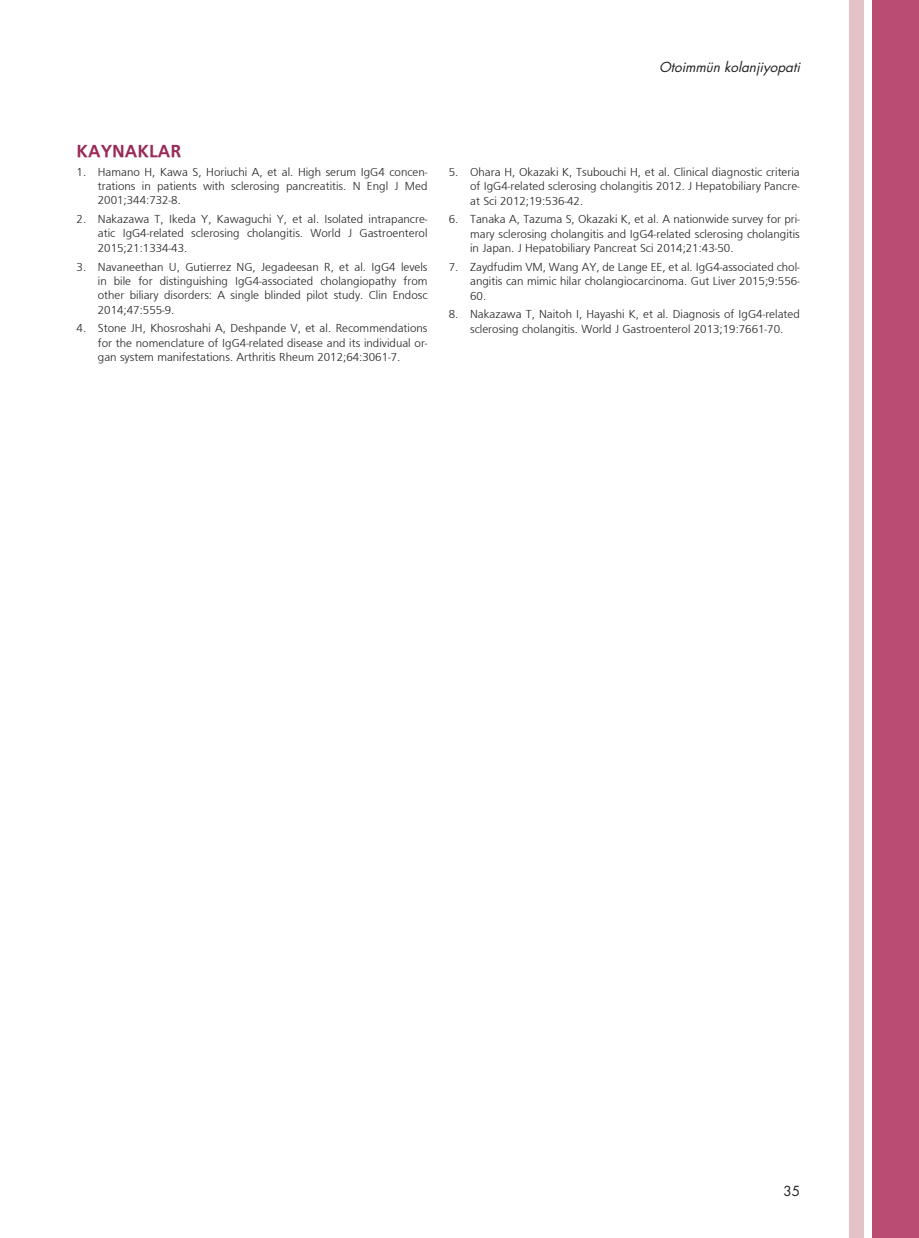
<style>
.page{position:relative;width:919px;height:1238px;background:#fff}
.page>*{position:absolute;margin:0;border:0;box-sizing:border-box;transform-origin:0 0}
.t1{font:700 18px "Fruga Sans";color:#982b58}
.t2{font:italic 13.5px "Futura OTF";color:#231f20}
.t3{font:13.5px "Futura OTF";color:#231f20}
.t4{font:300 12px/14.4px "Fruga Sans";color:#231f20;text-align:justify}
</style>
<div class="page">
<div style="left:872px;top:0;width:46px;height:1237px;background:#ba4b73"></div>
<div style="left:848px;top:0;width:15px;height:1237px;background:#e5c1c8"></div>
<p class="t2" style="left:659px;top:59px;width:142px">Otoimmün kolanjiyopati</p>
<h1 class="t1" style="left:77px;top:140px;width:106px">KAYNAKLAR</h1>
<p class="t4" style="left:98px;top:164px;width:331px;text-indent:-21px">1. Hamano H, Kawa S, Horiuchi A, et al. High serum IgG4 concen&shy;trations in patients with sclerosing pancreatitis. N Engl J Med 2001;344:732-8.</p>
<p class="t4" style="left:98px;top:212px;width:331px;text-indent:-21px">2. Nakazawa T, Ikeda Y, Kawaguchi Y, et al. Isolated intrapancre&shy;atic IgG4-related sclerosing cholangitis. World J Gastroenterol 2015;21:1334-43.</p>
<p class="t4" style="left:98px;top:259px;width:331px;text-indent:-21px">3. Navaneethan U, Gutierrez NG, Jegadeesan R, et al. IgG4 levels in bile for distinguishing IgG4-associated cholangiopathy from other biliary disorders: A single blinded pilot study. Clin Endosc 2014;47:555-9.</p>
<p class="t4" style="left:98px;top:321px;width:331px;text-indent:-21px">4. Stone JH, Khosroshahi A, Deshpande V, et al. Recommendations for the nomenclature of IgG4-related disease and its individual or&shy;gan system manifestations. Arthritis Rheum 2012;64:3061-7.</p>
<p class="t4" style="left:470px;top:164px;width:331px;text-indent:-21px">5. Ohara H, Okazaki K, Tsubouchi H, et al. Clinical diagnostic criteria of IgG4-related sclerosing cholangitis 2012. J Hepatobiliary Pancre&shy;at Sci 2012;19:536-42.</p>
<p class="t4" style="left:470px;top:212px;width:331px;text-indent:-21px">6. Tanaka A, Tazuma S, Okazaki K, et al. A nationwide survey for pri&shy;mary sclerosing cholangitis and IgG4-related sclerosing cholangitis in Japan. J Hepatobiliary Pancreat Sci 2014;21:43-50.</p>
<p class="t4" style="left:470px;top:259px;width:331px;text-indent:-21px">7. Zaydfudim VM, Wang AY, de Lange EE, et al. IgG4-associated chol&shy;angitis can mimic hilar cholangiocarcinoma. Gut Liver 2015;9:556- 60.</p>
<p class="t4" style="left:449px;top:307px;width:352px;text-align:center">8. Nakazawa T, Naitoh I, Hayashi K, et al. Diagnosis of IgG4-related sclerosing cholangitis. World J Gastroenterol 2013;19:7661-70.</p>
<p class="t3" style="left:783px;top:1181px;width:18px">35</p>
</div>
